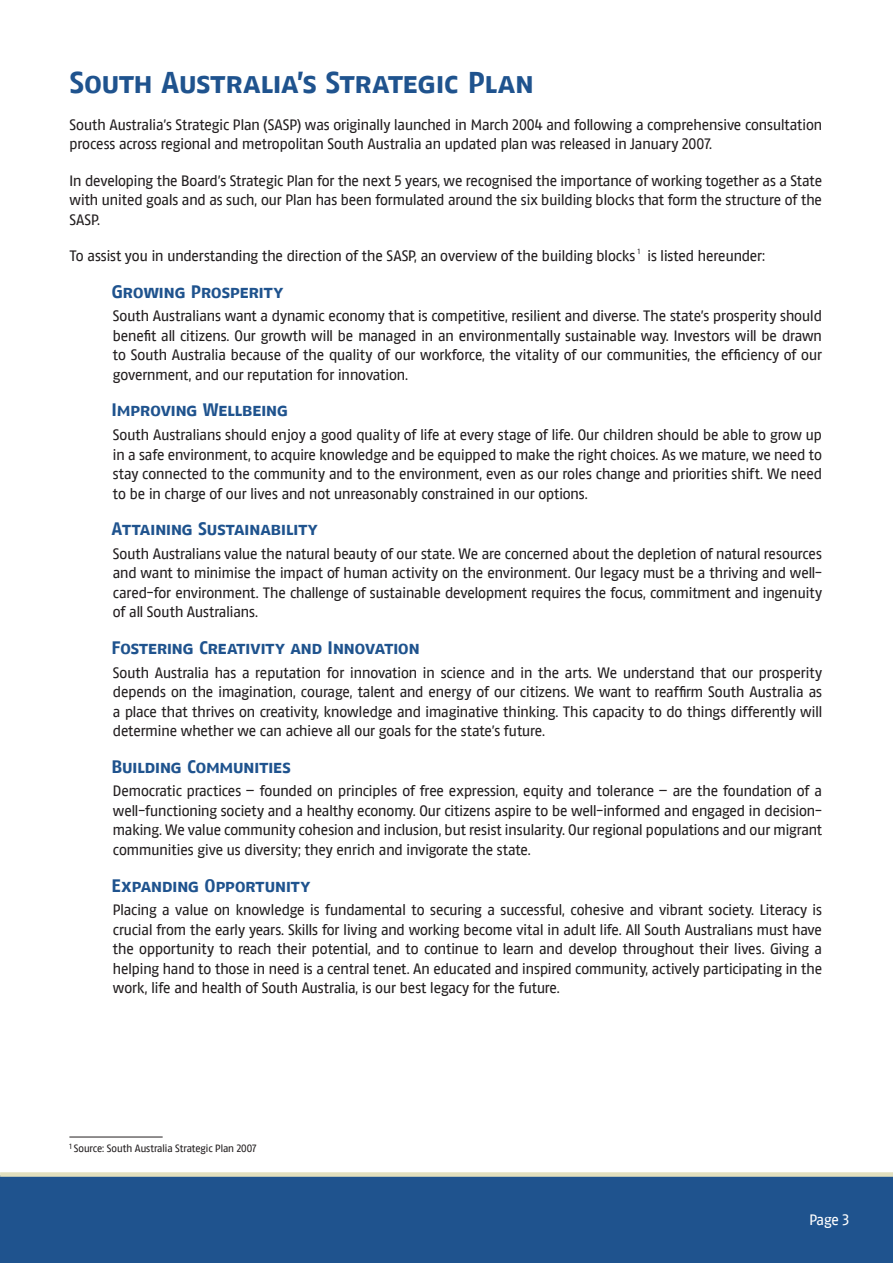
<style>
.page{position:relative;width:893px;height:1263px;background:#fff}
.page>*{position:absolute;margin:0;border:0;box-sizing:border-box;transform-origin:0 0}
.t1{font:700 30px "Altona Sans Caps";color:#1f538e}
.t2{font:700 18px "Altona Sans Caps";color:#1f538e}
.t3{font:15px/19.5px "Altona Sans";letter-spacing:-.005em;color:#231f20;text-align:justify}
.t4{font:15px "Altona Sans";color:#fff}
.t5{font:10.5px "Altona Sans";color:#231f20}
.t6{font:7.5px "Altona Sans";color:#231f20}
</style>
<div class="page">
<div style="left:0;top:1175px;width:893px;height:88px;background:#1f538e"></div>
<div style="left:0;top:1172px;width:893px;height:5px;background:#e1dfbe"></div>
<hr style="left:69px;top:1137px;width:94px;height:1px;background:#231f20">
<h1 class="t1" style="left:69px;top:65px;width:466px">South Australia’s Strategic Plan</h1>
<p class="t3" style="left:69px;top:116px;width:754px">South Australia’s Strategic Plan (SASP) was originally launched in March 2004 and following a comprehensive consultation process across regional and metropolitan South Australia an updated plan was released in January 2007.</p>
<p class="t3" style="left:69px;top:172px;width:754px">In developing the Board’s Strategic Plan for the next 5 years, we recognised the importance of working together as a State with united goals and as such, our Plan has been formulated around the six building blocks that form the structure of the SASP.</p>
<p class="t3" style="left:69px;top:247px;width:567px">To assist you in understanding the direction of the SASP, an overview of the building blocks</p>
<p class="t6" style="left:638px;top:248px;width:4px">1</p>
<p class="t3" style="left:647px;top:247px;width:119px">is listed hereunder:</p>
<p class="t2" style="left:111px;top:281px;width:173px">Growing Prosperity</p>
<p class="t3" style="left:113px;top:308px;width:711px">South Australians want a dynamic economy that is competitive, resilient and diverse. The state’s prosperity should benefit all citizens. Our growth will be managed in an environmentally sustainable way. Investors will be drawn to South Australia because of the quality of our workforce, the vitality of our communities, the efficiency of our government, and our reputation for innovation.</p>
<p class="t2" style="left:111px;top:400px;width:178px">Improving Wellbeing</p>
<p class="t3" style="left:113px;top:426px;width:711px">South Australians should enjoy a good quality of life at every stage of life. Our children should be able to grow up in a safe environment, to acquire knowledge and be equipped to make the right choices. As we mature, we need to stay connected to the community and to the environment, even as our roles change and priorities shift. We need to be in charge of our lives and not unreasonably constrained in our options.</p>
<p class="t2" style="left:111px;top:518px;width:208px">Attaining Sustainability</p>
<p class="t3" style="left:113px;top:545px;width:711px">South Australians value the natural beauty of our state. We are concerned about the depletion of natural resources and want to minimise the impact of human activity on the environment. Our legacy must be a thriving and well&shy;cared-for environment. The challenge of sustainable development requires the focus, commitment and ingenuity of all South Australians.</p>
<p class="t2" style="left:111px;top:637px;width:310px">Fostering Creativity and Innovation</p>
<p class="t3" style="left:113px;top:664px;width:711px">South Australia has a reputation for innovation in science and in the arts. We understand that our prosperity depends on the imagination, courage, talent and energy of our citizens. We want to reaffirm South Australia as a place that thrives on creativity, knowledge and imaginative thinking. This capacity to do things differently will determine whether we can achieve all our goals for the state’s future.</p>
<p class="t2" style="left:111px;top:756px;width:181px">Building Communities</p>
<p class="t3" style="left:113px;top:783px;width:711px">Democratic practices – founded on principles of free expression, equity and tolerance – are the foundation of a well-functioning society and a healthy economy. Our citizens aspire to be well-informed and engaged in decision&shy;making. We value community cohesion and inclusion, but resist insularity. Our regional populations and our migrant communities give us diversity; they enrich and invigorate the state.</p>
<p class="t2" style="left:111px;top:875px;width:200px">Expanding Opportunity</p>
<p class="t3" style="left:113px;top:901px;width:711px">Placing a value on knowledge is fundamental to securing a successful, cohesive and vibrant society. Literacy is crucial from the early years. Skills for living and working become vital in adult life. All South Australians must have the opportunity to reach their potential, and to continue to learn and develop throughout their lives. Giving a helping hand to those in need is a central tenet. An educated and inspired community, actively participating in the work, life and health of South Australia, is our best legacy for the future.</p>
<p class="t5" style="left:70px;top:1144px;width:188px"><sup>1</sup> Source: South Australia Strategic Plan 2007</p>
<p class="t4" style="left:809px;top:1214px;width:41px">Page 3</p>
</div>
